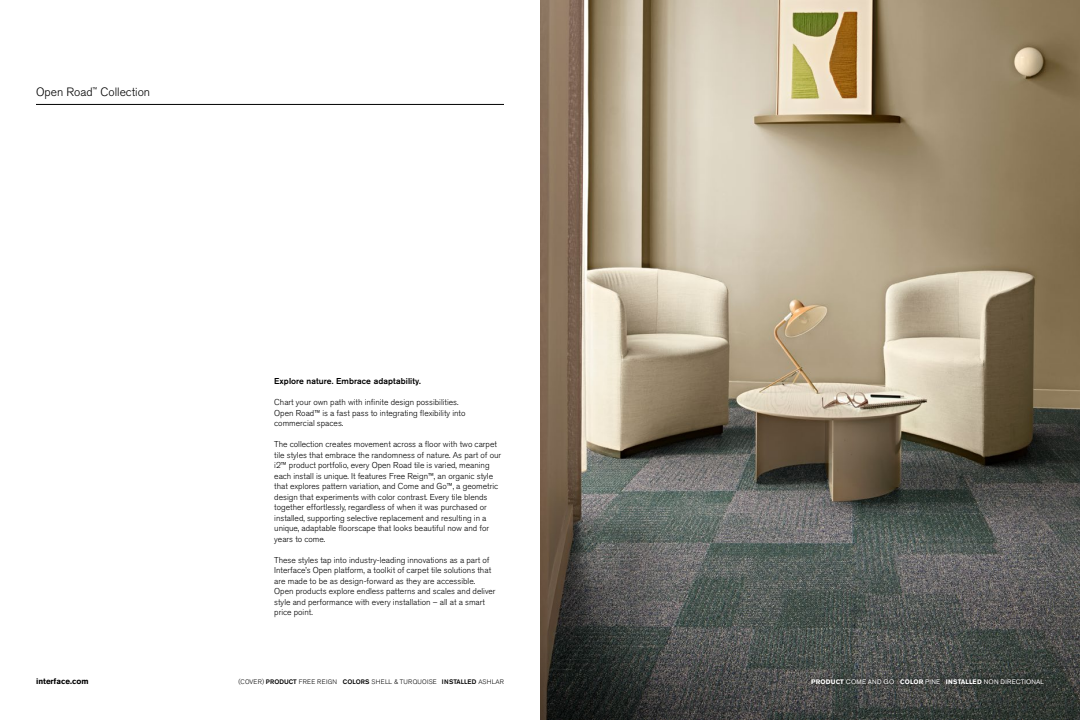
<style>
.page{position:relative;width:1080px;height:720px;background:#fff}
.page>*{position:absolute;margin:0;border:0;box-sizing:border-box;transform-origin:0 0}
.t1{font:300 12px "Akzidenz Grotesk Pro";color:#000}
.t2{font:300 8.5px/10.5px "Akzidenz Grotesk Pro";color:#000}
.t3{font:500 8.5px "Akzidenz Grotesk Pro";letter-spacing:.01em;color:#000}
.t4{font:700 8px "Akzidenz Grotesk Pro";color:#000}
.t5{font:300 6.5px "Akzidenz Grotesk Pro";letter-spacing:.03em;color:#000}
.t6{font:6.5px "Akzidenz Grotesk Pro";letter-spacing:.03em;color:#fff}
.s1{font-weight:700}
.s2{font-weight:500}
</style>
<div class="page">
<img style="left:540px;top:0;width:540px;height:636px">
<hr style="left:36px;top:104px;width:468px;height:1px;background:#000">
<svg style="left:540px;top:636px;width:540px;height:84px;background:#3e423f"></svg>
<div style="left:807px;top:675px;width:241px;height:14px;background:#000;opacity:.47"></div>
<h1 class="t1" style="left:36px;top:84px;width:116px">Open Road<sup>™</sup> Collection</h1>
<p class="t3" style="left:274px;top:376px;width:148px">Explore nature. Embrace adaptability.</p>
<p class="t2" style="left:274px;top:397px;width:193px">Chart your own path with infinite design possibilities.<br>Open Road™ is a fast pass to integrating flexibility into commercial spaces.</p>
<p class="t2" style="left:274px;top:439px;width:228px">The collection creates movement across a floor with two carpet tile styles that embrace the randomness of nature. As part of our i2™ product portfolio, every Open Road tile is varied, meaning each install is unique. It features Free Reign™, an organic style that explores pattern variation, and Come and Go™, a geometric design that experiments with color contrast. Every tile blends together effortlessly, regardless of when it was purchased or installed, supporting selective replacement and resulting in a unique, adaptable floorscape that looks beautiful now and for years to come.</p>
<p class="t2" style="left:274px;top:555px;width:223px">These styles tap into industry-leading innovations as a part of Interface’s Open platform, a toolkit of carpet tile solutions that are made to be as design-forward as they are accessible.<br>Open products explore endless patterns and scales and deliver style and performance with every installation – all at a smart price point.</p>
<p class="t4" style="left:36px;top:676px;width:54px">interface.com</p>
<p class="t6" style="left:811px;top:678px;width:234px"><span class="s1">PRODUCT</span> COME AND GO <span class="s1">COLOR</span> PINE <span class="s1">INSTALLED</span> NON DIRECTIONAL</p>
<p class="t5" style="left:238px;top:678px;width:267px">(COVER) <span class="s2">PRODUCT</span> FREE REIGN <span class="s2">COLORS</span> SHELL &amp; TURQUOISE <span class="s2">INSTALLED</span> ASHLAR</p>
</div>
